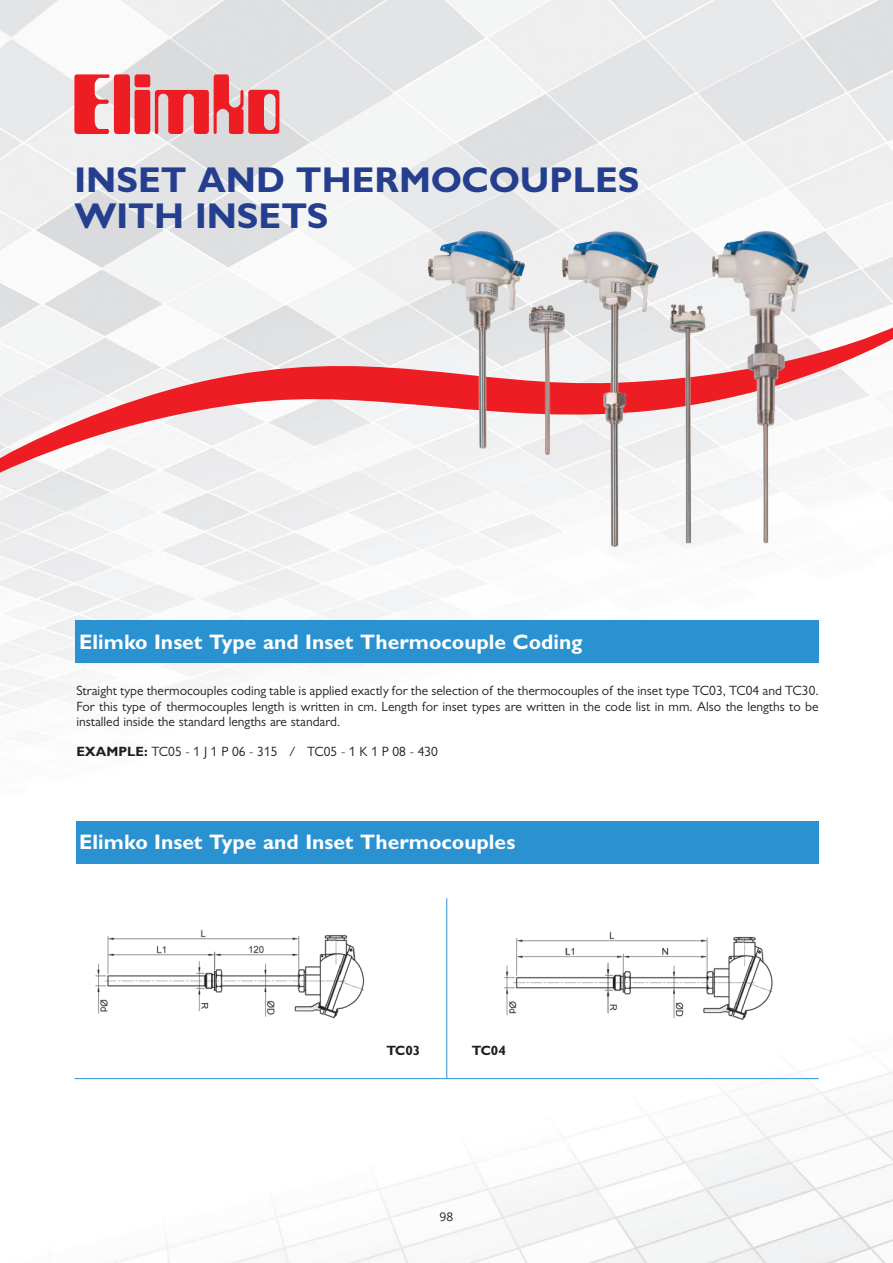
<style>
.page{position:relative;width:893px;height:1263px;background:#fff}
.page>*{position:absolute;margin:0;border:0;box-sizing:border-box;transform-origin:0 0}
.t1{font:700 36px/36px "Gill Sans MT Pro";color:#253f8e}
.t2{font:700 21px "Gill Sans MT Pro";color:#fff}
.t3{font:13.5px/15.8px "Gill Sans MT Pro";color:#231f20;text-align:justify}
.t4{font:700 13.5px "Gill Sans MT Pro";color:#231f20}
.t5{font:12px "Open Sans";color:#231f20}
.s1{font-weight:700}
</style>
<div class="page">
<img style="left:0;top:0;width:893px;height:1263px">
<svg style="left:74px;top:74px;width:205px;height:61px;background:#e77579"></svg>
<svg style="left:0;top:327px;width:893px;height:152px"></svg>
<img style="left:407px;top:208px;width:412px;height:343px">
<div style="left:76px;top:821px;width:743px;height:42px;background:#2a92d0"></div>
<div style="left:75px;top:620px;width:744px;height:43px;background:#2a92d0"></div>
<img style="left:488px;top:920px;width:297px;height:112px">
<img style="left:84px;top:921px;width:291px;height:110px">
<hr style="left:446px;top:898px;width:1px;height:180px;background:#2a92d0">
<hr style="left:74px;top:1078px;width:745px;height:1px;background:#2a92d0">
<p class="t1" style="left:74px;top:161px;width:567px">INSET AND THERMOCOUPLES<br>WITH INSETS</p>
<p class="t2" style="left:79px;top:629px;width:505px">Elimko Inset Type and Inset Thermocouple Coding</p>
<p class="t3" style="left:76px;top:682px;width:744px">Straight type thermocouples coding table is applied exactly for the selection of the thermocouples of the inset type TC03, TC04 and TC30.<br>For this type of thermocouples length is written in cm. Length for inset types are written in the code list in mm. Also the lengths to be installed inside the standard lengths are standard.</p>
<p class="t3" style="left:76px;top:743px;width:363px"><span class="s1">EXAMPLE:</span> TC05 - 1 J 1 P 06 - 315 / TC05 - 1 K 1 P 08 - 430</p>
<p class="t2" style="left:79px;top:829px;width:438px">Elimko Inset Type and Inset Thermocouples</p>
<p class="t4" style="left:386px;top:1042px;width:35px">TC03</p>
<p class="t4" style="left:472px;top:1042px;width:35px">TC04</p>
<p class="t5" style="left:440px;top:1208px;width:15px">98</p>
</div>
